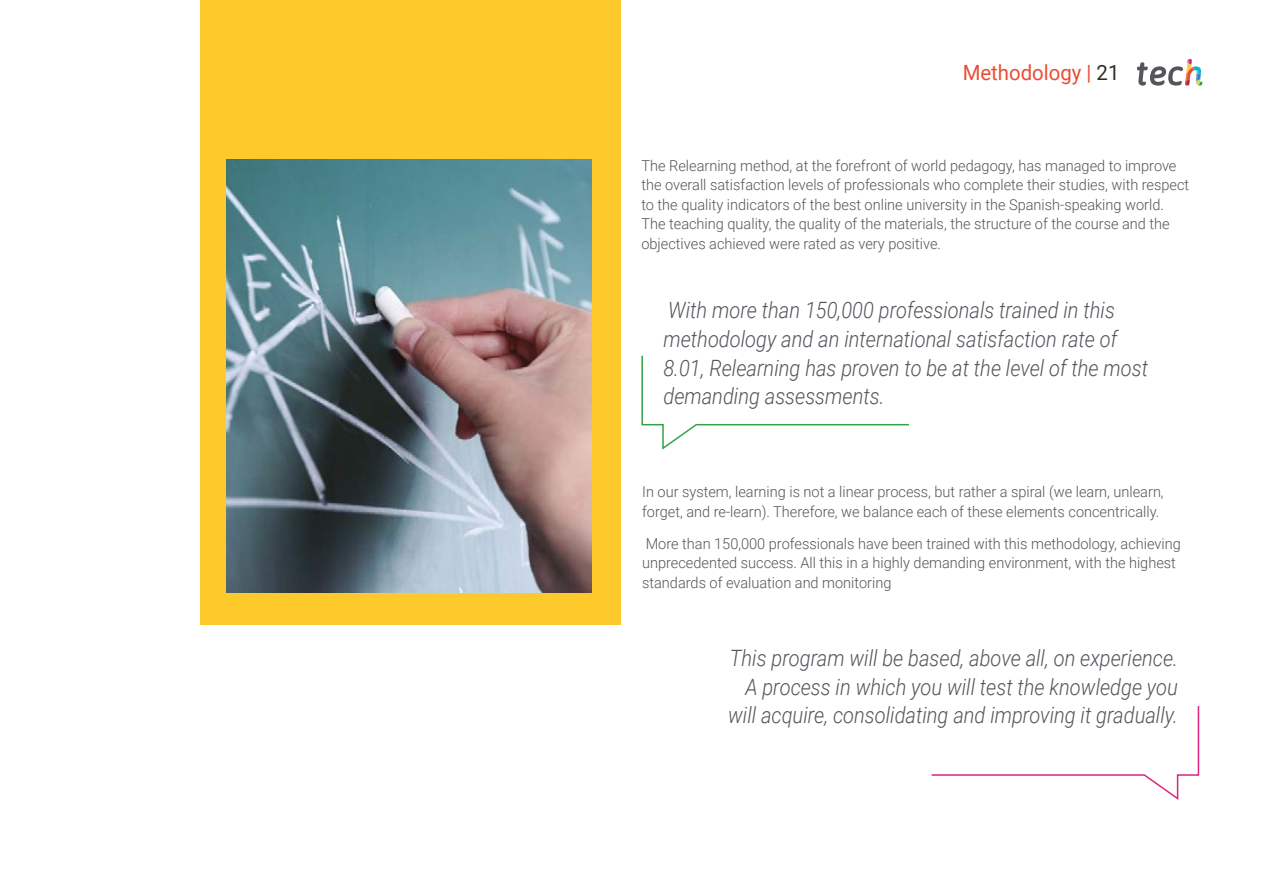
<style>
.page{position:relative;width:1263px;height:893px;background:#fff}
.page>*{position:absolute;margin:0;border:0;box-sizing:border-box;transform-origin:0 0}
.t1{font:italic 300 22.5px/28.5px "Roboto";color:#52555b;scale:.89 1}
.t2{font:21px "Roboto";color:#e94d35}
.t3{font:300 15px/19.5px "Roboto";color:#52555b}
.s1{color:#312e20}
</style>
<div class="page">
<div style="left:200px;top:0;width:421px;height:624px;background:#feca2b"></div>
<svg style="left:641px;top:355px;width:268px;height:95px"></svg>
<svg style="left:931px;top:706px;width:269px;height:94px"></svg>
<img style="left:227px;top:160px;width:364px;height:433px">
<svg style="left:1137px;top:59px;width:65px;height:27px"></svg>
<h2 class="t2" style="left:963px;top:57px;width:158px">Methodology | <span class="s1">21</span></h2>
<p class="t3" style="left:641px;top:155px;width:549px">The Relearning method, at the forefront of world pedagogy, has managed to improve the overall satisfaction levels of professionals who complete their studies, with respect to the quality indicators of the best online university in the Spanish-speaking world.<br>The teaching quality, the quality of the materials, the structure of the course and the objectives achieved were rated as very positive.</p>
<h1 class="t1" style="left:663px;top:295px;width:546px">With more than 150,000 professionals trained in this methodology and an international satisfaction rate of 8.01, Relearning has proven to be at the level of the most demanding assessments.</h1>
<p class="t3" style="left:642px;top:482px;width:523px">In our system, learning is not a linear process, but rather a spiral (we learn, unlearn, forget, and re-learn). Therefore, we balance each of these elements concentrically.</p>
<p class="t3" style="left:642px;top:533px;width:540px">More than 150,000 professionals have been trained with this methodology, achieving unprecedented success. All this in a highly demanding environment, with the highest standards of evaluation and monitoring</p>
<h1 class="t1" style="left:728px;top:643px;width:507px;text-align:right">This program will be based, above all, on experience.<br>A process in which you will test the knowledge you will acquire, consolidating and improving it gradually.</h1>
</div>
